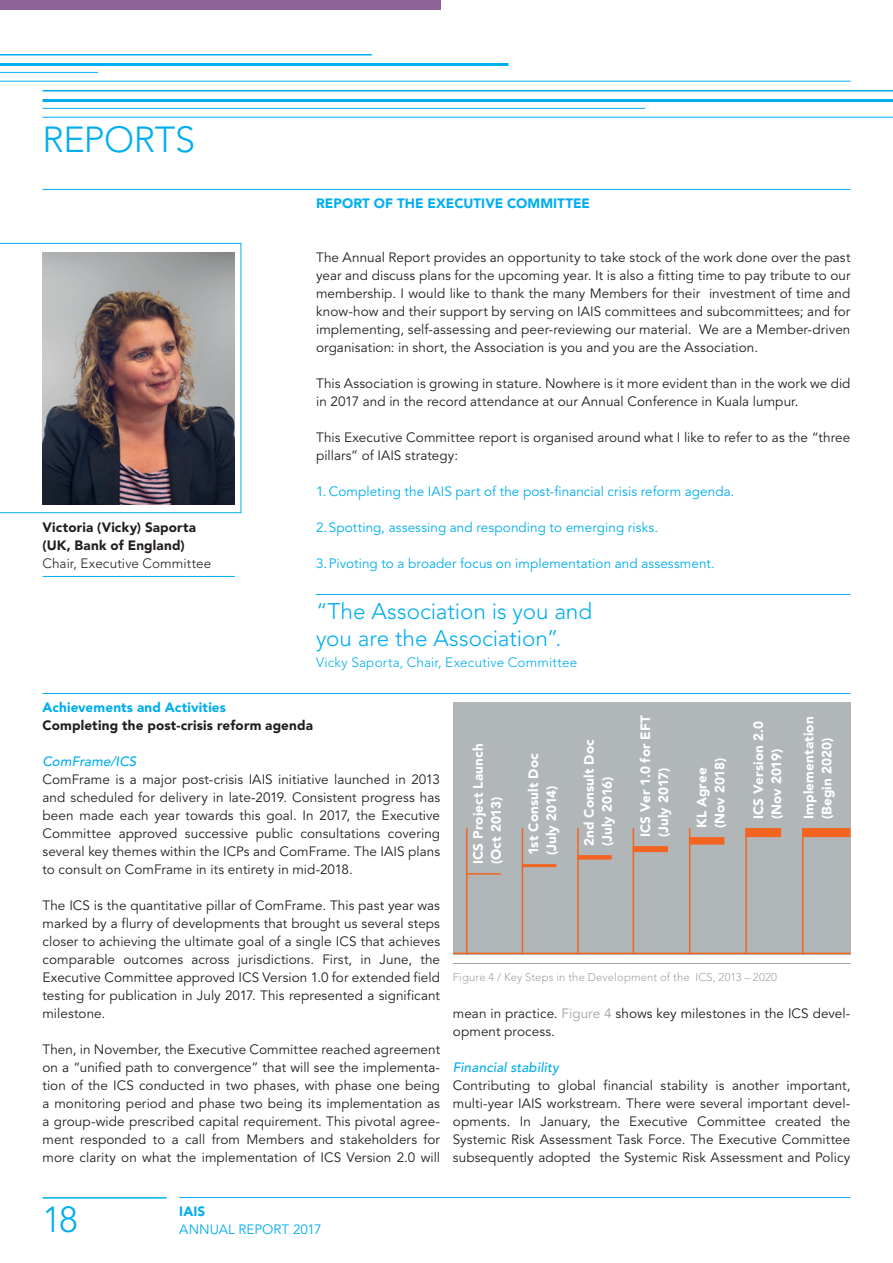
<style>
.page{position:relative;width:893px;height:1263px;background:#fff}
.page>*{position:absolute;margin:0;border:0;box-sizing:border-box;transform-origin:0 0}
.t1{font:300 36px "Avenir 35";letter-spacing:-.01em;color:#00aeef}
.t2{font:300 22.5px/27px "Avenir 35";letter-spacing:-.005em;color:#00aeef}
.t3{font:13.5px/18px "Avenir 45";letter-spacing:.005em;color:#231f20;text-align:justify}
.t4{font:13.5px "Avenir 45";letter-spacing:.005em;color:#00aeef}
.t5{font:900 13.5px/18px "Avenir 95";letter-spacing:.01em;color:#fff}
.t6{font:900 13.5px/18px "Avenir 95";letter-spacing:.01em;color:#231f20}
.t7{font:900 13.5px "Avenir 95";letter-spacing:.005em;color:#00aeef}
.t8{font:300 13.5px "Avenir 35";letter-spacing:.015em;color:#00aeef}
.t9{font:italic 500 13.5px "Avenir 65";letter-spacing:.01em;color:#00aeef}
.t10{font:300 13.5px "Avenir 35";letter-spacing:.01em;color:#231f20}
.t11{font:300 11.25px "Avenir 35";letter-spacing:.015em;color:#9da4a7}
.s1{color:#9da4a7}
</style>
<div class="page">
<div style="left:453px;top:702px;width:397px;height:252px;background:#b1b6b9"></div>
<hr style="left:43px;top:189px;width:807px;height:1px;background:#00aeef">
<div style="left:0;top:0;width:440px;height:9px;background:#8e6397"></div>
<hr style="left:43px;top:693px;width:807px;height:1px;background:#00aeef">
<hr style="left:43px;top:576px;width:192px;height:1px;background:#00aeef">
<img style="left:0;top:243px;width:241px;height:270px">
<hr style="left:316px;top:594px;width:534px;height:1px;background:#00aeef">
<hr style="left:453px;top:963px;width:397px;height:1px;background:#9da4a7">
<hr style="left:466px;top:873px;width:35px;height:2px;background:#f36421">
<hr style="left:522px;top:864px;width:34px;height:3px;background:#f36421">
<div style="left:577px;top:855px;width:35px;height:5px;background:#f36421"></div>
<div style="left:633px;top:846px;width:35px;height:6px;background:#f36421"></div>
<div style="left:689px;top:837px;width:35px;height:8px;background:#f36421"></div>
<div style="left:745px;top:828px;width:36px;height:9px;background:#f36421"></div>
<hr style="left:522px;top:828px;width:1px;height:126px;background:#f36421">
<hr style="left:577px;top:828px;width:2px;height:126px;background:#f36421">
<hr style="left:633px;top:828px;width:1px;height:126px;background:#f36421">
<hr style="left:689px;top:828px;width:1px;height:126px;background:#f36421">
<hr style="left:745px;top:828px;width:2px;height:126px;background:#f36421">
<hr style="left:466px;top:828px;width:2px;height:126px;background:#f36421">
<hr style="left:453px;top:953px;width:397px;height:1px;background:#f36421">
<div style="left:802px;top:828px;width:48px;height:9px;background:#f36421"></div>
<hr style="left:802px;top:828px;width:1px;height:126px;background:#f36421">
<hr style="left:0;top:54px;width:372px;height:2px;background:#00aeef">
<hr style="left:0;top:63px;width:508px;height:3px;background:#00aeef">
<hr style="left:0;top:72px;width:98px;height:1px;background:#00aeef">
<hr style="left:0;top:81px;width:850px;height:1px;background:#00aeef">
<hr style="left:43px;top:90px;width:850px;height:2px;background:#00aeef">
<hr style="left:43px;top:99px;width:850px;height:3px;background:#00aeef">
<hr style="left:43px;top:108px;width:602px;height:1px;background:#00aeef">
<hr style="left:43px;top:117px;width:850px;height:1px;background:#00aeef">
<hr style="left:179px;top:1197px;width:671px;height:1px;background:#00aeef">
<hr style="left:43px;top:1197px;width:124px;height:2px;background:#00aeef">
<h1 class="t1" style="left:43px;top:118px;width:154px">REPORTS</h1>
<p class="t6" style="left:43px;top:518px;width:155px">Victoria (Vicky) Saporta (UK, Bank of England)</p>
<p class="t10" style="left:43px;top:555px;width:170px">Chair, Executive Committee</p>
<p class="t7" style="left:43px;top:699px;width:185px">Achievements and Activities</p>
<p class="t7" style="left:316px;top:195px;width:276px">REPORT OF THE EXECUTIVE COMMITTEE</p>
<p class="t3" style="left:316px;top:248px;width:536px">The Annual Report provides an opportunity to take stock of the work done over the past year and discuss plans for the upcoming year. It is also a fitting time to pay tribute to our membership. I would like to thank the many Members for their investment of time and know-how and their support by serving on IAIS committees and subcommittees; and for implementing, self-assessing and peer-reviewing our material. We are a Member-driven organisation: in short, the Association is you and you are the Association.</p>
<p class="t3" style="left:316px;top:374px;width:536px">This Association is growing in stature. Nowhere is it more evident than in the work we did in 2017 and in the record attendance at our Annual Conference in Kuala lumpur.</p>
<p class="t3" style="left:316px;top:428px;width:536px">This Executive Committee report is organised around what I like to refer to as the “three pillars” of IAIS strategy:</p>
<p class="t4" style="left:316px;top:483px;width:420px">1. Completing the IAIS part of the post-financial crisis reform agenda.</p>
<p class="t4" style="left:316px;top:519px;width:344px">2.Spotting, assessing and responding to emerging risks.</p>
<p class="t4" style="left:316px;top:555px;width:400px">3.Pivoting to a broader focus on implementation and assessment.</p>
<h2 class="t2" style="left:316px;top:598px;width:278px">“The Association is you and you are the Association”.</h2>
<p class="t8" style="left:316px;top:655px;width:263px">Vicky Saporta, Chair, Executive Committee</p>
<p class="t6" style="left:43px;top:716px;width:272px">Completing the post-crisis reform agenda</p>
<p class="t9" style="left:43px;top:754px;width:95px">ComFrame/ICS</p>
<p class="t3" style="left:43px;top:771px;width:399px">ComFrame is a major post-crisis IAIS initiative launched in 2013 and scheduled for delivery in late-2019. Consistent progress has been made each year towards this goal. In 2017, the Executive Committee approved successive public consultations covering several key themes within the ICPs and ComFrame. The IAIS plans to consult on ComFrame in its entirety in mid-2018.</p>
<p class="t3" style="left:43px;top:897px;width:399px">The ICS is the quantitative pillar of ComFrame. This past year was marked by a flurry of developments that brought us several steps closer to achieving the ultimate goal of a single ICS that achieves comparable outcomes across jurisdictions. First, in June, the Executive Committee approved ICS Version 1.0 for extended field testing for publication in July 2017. This represented a significant milestone.</p>
<p class="t3" style="left:43px;top:1041px;width:399px">Then, in November, the Executive Committee reached agreement on a “unified path to convergence” that will see the implementa&shy;tion of the ICS conducted in two phases, with phase one being a monitoring period and phase two being its implementation as a group-wide prescribed capital requirement. This pivotal agree&shy;ment responded to a call from Members and stakeholders for more clarity on what the implementation of ICS Version 2.0 will</p>
<p class="t5" style="left:469px;top:864px;width:122px;rotate:-90deg">ICS Project Launch (Oct 2013)</p>
<p class="t5" style="left:524px;top:855px;width:103px;rotate:-90deg">1st Consult Doc (July 2014)</p>
<p class="t5" style="left:580px;top:846px;width:108px;rotate:-90deg">2nd Consult Doc (July 2016)</p>
<p class="t5" style="left:636px;top:837px;width:123px;rotate:-90deg">ICS Ver 1.0 for EFT (July 2017)</p>
<p class="t5" style="left:693px;top:828px;width:72px;rotate:-90deg">KL Agree (Nov 2018)</p>
<p class="t5" style="left:749px;top:819px;width:99px;rotate:-90deg">ICS Version 2.0 (Nov 2019)</p>
<p class="t5" style="left:800px;top:819px;width:104px;rotate:-90deg">Implementation (Begin 2020)</p>
<p class="t11" style="left:453px;top:970px;width:326px">Figure 4 / Key Steps in the Development of the ICS, 2013 – 2020</p>
<p class="t3" style="left:453px;top:1005px;width:399px">mean in practice. <span class="s1">Figure 4</span> shows key milestones in the ICS devel&shy;opment process.</p>
<p class="t9" style="left:453px;top:1060px;width:108px">Financial stability</p>
<p class="t3" style="left:453px;top:1077px;width:399px">Contributing to global financial stability is another important, multi-year IAIS workstream. There were several important devel&shy;opments. In January, the Executive Committee created the Systemic Risk Assessment Task Force. The Executive Committee subsequently adopted the Systemic Risk Assessment and Policy</p>
<h1 class="t1" style="left:43px;top:1198px;width:37px">18</h1>
<p class="t7" style="left:179px;top:1203px;width:27px">IAIS</p>
<p class="t4" style="left:179px;top:1221px;width:144px">ANNUAL REPORT 2017</p>
</div>
